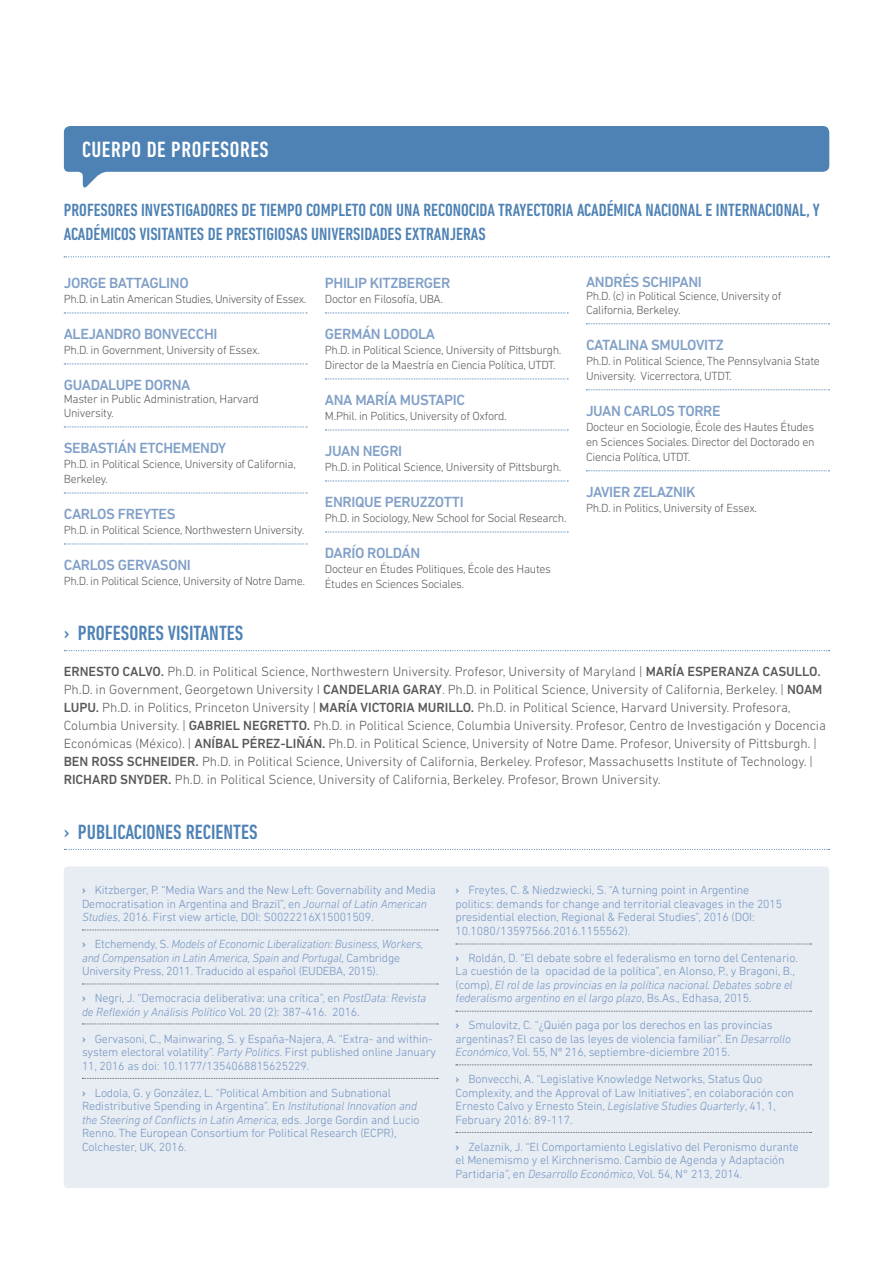
<style>
.page{position:relative;width:893px;height:1263px;background:#fff}
.page>*{position:absolute;margin:0;border:0;box-sizing:border-box;transform-origin:0 0}
.t1{font:500 condensed 22.5px "DIN Next LT Pro";letter-spacing:.025em;color:#fff}
.t2{font:500 condensed 21px "DIN Next LT Pro";color:#4e82b5}
.t3{font:500 condensed 18px/24px "DIN Next LT Pro";color:#4e82b5}
.t4{font:500 15px "DIN Next LT Pro";letter-spacing:-.025em;color:#809fc7}
.t5{font:300 13.5px/18px "DIN Next LT Pro";letter-spacing:-.005em;color:#58595b}
.t6{font:300 12px/13.5px "DIN Next LT Pro";letter-spacing:-.01em;color:#7094c0}
.t7{font:300 12px/15px "DIN Next LT Pro";letter-spacing:-.025em;color:#58595b}
.t8{font:italic 300 12px/13.5px "DIN Next LT Pro";letter-spacing:-.02em;color:#7094c0}
.s1{font-weight:500}
.s2{font-style:italic}
.s3{font-weight:500;font-style:normal}
.s4{font-style:normal}
</style>
<div class="page">
<svg style="left:64px;top:313px;width:243px;height:1px"></svg>
<svg style="left:64px;top:364px;width:243px;height:1px"></svg>
<svg style="left:64px;top:427px;width:243px;height:1px"></svg>
<svg style="left:64px;top:493px;width:243px;height:1px"></svg>
<svg style="left:64px;top:544px;width:243px;height:1px"></svg>
<svg style="left:325px;top:313px;width:243px;height:1px"></svg>
<svg style="left:325px;top:379px;width:243px;height:1px"></svg>
<svg style="left:325px;top:430px;width:243px;height:1px"></svg>
<svg style="left:325px;top:481px;width:243px;height:1px"></svg>
<svg style="left:325px;top:532px;width:243px;height:1px"></svg>
<svg style="left:586px;top:323px;width:243px;height:1px"></svg>
<svg style="left:586px;top:389px;width:243px;height:1px"></svg>
<svg style="left:586px;top:470px;width:243px;height:1px"></svg>
<svg style="left:64px;top:650px;width:765px;height:1px"></svg>
<div style="left:64px;top:866px;width:765px;height:322px;background:#e8ecf3;border-radius:4px"></div>
<svg style="left:64px;top:126px;width:765px;height:62px;fill:#4e82b5"></svg>
<svg style="left:64px;top:256px;width:765px;height:1px"></svg>
<svg style="left:64px;top:849px;width:766px;height:1px"></svg>
<svg style="left:82px;top:929px;width:356px;height:1px"></svg>
<svg style="left:456px;top:944px;width:356px;height:1px"></svg>
<svg style="left:456px;top:1011px;width:356px;height:1px"></svg>
<svg style="left:456px;top:1064px;width:356px;height:1px"></svg>
<svg style="left:456px;top:1132px;width:356px;height:1px"></svg>
<svg style="left:82px;top:983px;width:356px;height:1px"></svg>
<svg style="left:82px;top:1023px;width:356px;height:1px"></svg>
<svg style="left:82px;top:1078px;width:356px;height:1px"></svg>
<h1 class="t1" style="left:82px;top:136px;width:188px">CUERPO DE PROFESORES</h1>
<h3 class="t3" style="left:64px;top:198px;width:757px">PROFESORES INVESTIGADORES DE TIEMPO COMPLETO CON UNA RECONOCIDA TRAYECTORIA ACADÉMICA NACIONAL E INTERNACIONAL, Y<br>ACADÉMICOS VISITANTES DE PRESTIGIOSAS UNIVERSIDADES EXTRANJERAS</h3>
<p class="t4" style="left:64px;top:274px;width:127px">JORGE BATTAGLINO</p>
<p class="t7" style="left:64px;top:291px;width:244px">Ph.D. in Latin American Studies, University of Essex.</p>
<p class="t4" style="left:64px;top:325px;width:155px">ALEJANDRO BONVECCHI</p>
<p class="t7" style="left:64px;top:342px;width:198px">Ph.D. in Government, University of Essex.</p>
<p class="t4" style="left:64px;top:376px;width:128px">GUADALUPE DORNA</p>
<p class="t7" style="left:64px;top:392px;width:197px;line-height:13.5px">Master in Public Administration, Harvard<br>University.</p>
<p class="t4" style="left:64px;top:439px;width:164px">SEBASTIÁN ETCHEMENDY</p>
<p class="t7" style="left:64px;top:456px;width:234px">Ph.D. in Political Science, University of California,<br>Berkeley.</p>
<p class="t4" style="left:64px;top:505px;width:113px">CARLOS FREYTES</p>
<p class="t7" style="left:64px;top:522px;width:242px">Ph.D. in Political Science, Northwestern University.</p>
<p class="t4" style="left:64px;top:556px;width:129px">CARLOS GERVASONI</p>
<p class="t7" style="left:64px;top:573px;width:243px">Ph.D. in Political Science, University of Notre Dame.</p>
<p class="t4" style="left:586px;top:273px;width:117px">ANDRÉS SCHIPANI</p>
<p class="t7" style="left:586px;top:289px;width:197px;line-height:13.5px">Ph.D. (c) in Political Science, University of<br>California, Berkeley.</p>
<p class="t4" style="left:586px;top:336px;width:139px">CATALINA SMULOVITZ</p>
<p class="t7" style="left:586px;top:353px;width:235px">Ph.D. in Political Science, The Pennsylvania State<br>University. Vicerrectora, UTDT.</p>
<p class="t4" style="left:586px;top:402px;width:136px">JUAN CARLOS TORRE</p>
<p class="t7" style="left:586px;top:419px;width:230px;text-align:justify">Docteur en Sociologie, École des Hautes Études en Sciences Sociales. Director del Doctorado en Ciencia Política, UTDT.</p>
<p class="t4" style="left:586px;top:483px;width:111px">JAVIER ZELAZNIK</p>
<p class="t7" style="left:586px;top:500px;width:173px">Ph.D. in Politics, University of Essex.</p>
<p class="t4" style="left:325px;top:274px;width:127px">PHILIP KITZBERGER</p>
<p class="t7" style="left:325px;top:291px;width:120px">Doctor en Filosofía, UBA.</p>
<p class="t4" style="left:325px;top:325px;width:112px">GERMÁN LODOLA</p>
<p class="t7" style="left:325px;top:342px;width:238px">Ph.D. in Political Science, University of Pittsburgh.<br>Director de la Maestría en Ciencia Política, UTDT.</p>
<p class="t4" style="left:325px;top:391px;width:142px">ANA MARÍA MUSTAPIC</p>
<p class="t7" style="left:325px;top:408px;width:183px">M.Phil. in Politics, University of Oxford.</p>
<p class="t4" style="left:325px;top:442px;width:79px">JUAN NEGRI</p>
<p class="t7" style="left:325px;top:459px;width:238px">Ph.D. in Political Science, University of Pittsburgh.</p>
<p class="t4" style="left:325px;top:493px;width:140px">ENRIQUE PERUZZOTTI</p>
<p class="t7" style="left:325px;top:510px;width:243px">Ph.D. in Sociology, New School for Social Research.</p>
<p class="t4" style="left:325px;top:544px;width:97px">DARÍO ROLDÁN</p>
<p class="t7" style="left:325px;top:561px;width:228px">Docteur en Études Politiques, École des Hautes<br>Études en Sciences Sociales.</p>
<h2 class="t2" style="left:64px;top:621px;width:181px">› PROFESORES VISITANTES</h2>
<p class="t5" style="left:64px;top:662px;width:764px"><span class="s1">ERNESTO CALVO.</span> Ph.D. in Political Science, Northwestern University. Profesor, University of Maryland | <span class="s1">MARÍA ESPERANZA CASULLO.<br></span>Ph.D. in Government, Georgetown University I <span class="s1">CANDELARIA GARAY</span>. Ph.D. in Political Science, University of California, Berkeley. | <span class="s1">NOAM LUPU.</span> Ph.D. in Politics, Princeton University | <span class="s1">MARÍA VICTORIA MURILLO.</span> Ph.D. in Political Science, Harvard University. Profesora, Columbia University. | <span class="s1">GABRIEL NEGRETTO.</span> Ph.D. in Political Science, Columbia University. Profesor, Centro de Investigación y Docencia Económicas (México). | <span class="s1">ANÍBAL PÉREZ-LIÑÁN.</span> Ph.D. in Political Science, University of Notre Dame. Profesor, University of Pittsburgh. | <span class="s1">BEN ROSS SCHNEIDER.</span> Ph.D. in Political Science, University of California, Berkeley. Profesor, Massachusetts Institute of Technology. | <span class="s1">RICHARD SNYDER.</span> Ph.D. in Political Science, University of California, Berkeley. Profesor, Brown University.</p>
<h2 class="t2" style="left:64px;top:820px;width:195px">› PUBLICACIONES RECIENTES</h2>
<p class="t6" style="left:82px;top:883px;width:356px"><span class="s1">›</span> Kitzberger, P. “Media Wars and the New Left: Governability and Media<br>Democratisation in Argentina and Brazil”, en <span class="s2">Journal of Latin American<br>Studies</span>, 2016. First view article, DOI: S0022216X15001509.</p>
<p class="t8" style="left:82px;top:937px;width:343px"><span class="s3">›</span> <span class="s4">Etchemendy, S.</span> Models of Economic Liberalization: Business, Workers, and Compensation in Latin America, Spain and Portugal<span class="s4">, Cambridge<br>University Press, 2011. Traducido al español (EUDEBA, 2015).</span></p>
<p class="t6" style="left:82px;top:991px;width:346px"><span class="s1">›</span> Negri, J. “Democracia deliberativa: una crítica”, en <span class="s2">PostData: Revista de Reflexión y Análisis Político</span> Vol. 20 (2): 387-416. 2016.</p>
<p class="t6" style="left:82px;top:1032px;width:356px"><span class="s1">›</span> Gervasoni, C., Mainwaring, S. y España-Najera, A. “Extra- and within&shy;system electoral volatility”. <span class="s2">Party Politics</span>. First published online January<br>11, 2016 as doi: 10.1177/1354068815625229.</p>
<p class="t6" style="left:82px;top:1086px;width:339px"><span class="s1">›</span> Lodola, G. y González, L. “Political Ambition and Subnational Redistributive Spending in Argentina”. En <span class="s2">Institutional Innovation and the Steering of Conflicts in Latin America,</span> eds. Jorge Gordin and Lucio Renno. The European Consortium for Political Research (ECPR), Colchester, UK, 2016.</p>
<p class="t6" style="left:456px;top:883px;width:328px"><span class="s1">›</span> Freytes, C. &amp; Niedzwiecki, S. “A turning point in Argentine politics: demands for change and territorial cleavages in the 2015 presidential election, Regional &amp; Federal Studies”, 2016 (DOI:<br>10.1080/13597566.2016.1155562).</p>
<p class="t6" style="left:456px;top:951px;width:344px"><span class="s1">›</span> Roldán, D. “El debate sobre el federalismo en torno del Centenario.<br>La cuestión de la opacidad de la política”, en Alonso, P., y Bragoni, B., (comp), <span class="s2">El rol de las provincias en la política nacional. Debates sobre el federalismo argentino en el largo plazo</span>, Bs.As., Edhasa, 2015.</p>
<p class="t6" style="left:456px;top:1018px;width:337px"><span class="s1">›</span> Smulovitz, C. “¿Quién paga por los derechos en las provincias argentinas? El caso de las leyes de violencia familiar”. En <span class="s2">Desarrollo<br>Económico</span>, Vol. 55, Nº 216, septiembre-diciembre 2015.</p>
<p class="t6" style="left:456px;top:1072px;width:340px"><span class="s1">›</span> Bonvecchi, A. “Legislative Knowledge Networks, Status Quo Complexity, and the Approval of Law Initiatives”, en colaboración con Ernesto Calvo y Ernesto Stein, <span class="s2">Legislative Studies Quarterly</span>, 41, 1, February 2016: 89-117.</p>
<p class="t6" style="left:456px;top:1140px;width:345px"><span class="s1">›</span> Zelaznik, J. “El Comportamiento Legislativo del Peronismo durante el Menemismo y el Kirchnerismo. Cambio de Agenda y Adaptación<br>Partidaria”, en <span class="s2">Desarrollo Económico</span>, Vol. 54, N° 213, 2014.</p>
</div>
